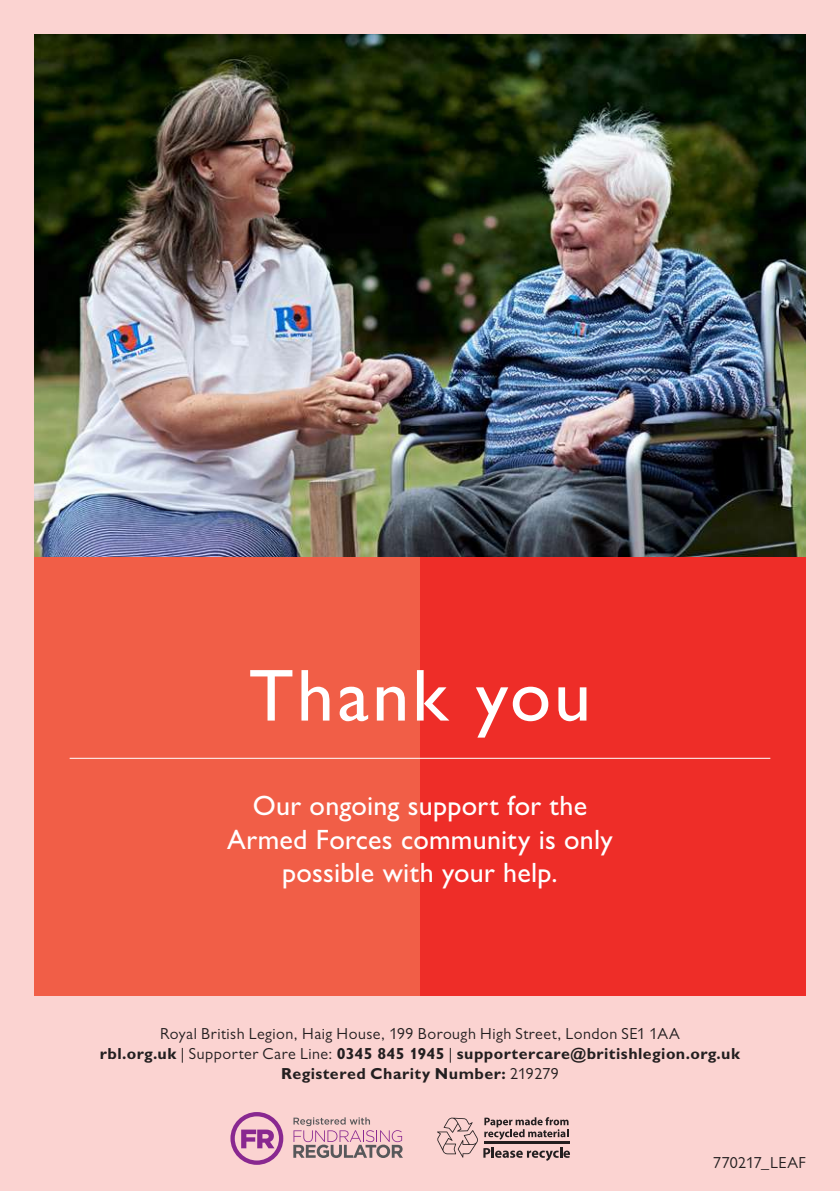
<style>
.page{position:relative;width:840px;height:1191px;background:#fff}
.page>*{position:absolute;margin:0;border:0;box-sizing:border-box;transform-origin:0 0}
.t1{font:500 74px "Gill Sans MT Pro RBL";letter-spacing:.04em;color:#fff}
.t2{font:500 28px/33.6px "Gill Sans MT Pro RBL";letter-spacing:.01em;color:#fff;text-align:center}
.t3{font:16px/20px "Gill Sans MT Pro RBL";letter-spacing:.03em;color:#231f20;text-align:center}
.s1{font-weight:700}
</style>
<div class="page">
<div style="left:0;top:0;width:839px;height:1191px;background:#fbd3d1"></div>
<div style="left:34px;top:556px;width:386px;height:440px;background:#f15e47"></div>
<div style="left:420px;top:556px;width:385px;height:440px;background:#ee2d28"></div>
<hr style="left:70px;top:758px;width:699px;height:1px;background:#fff">
<svg style="left:230px;top:1112px;width:53px;height:52px"></svg>
<svg style="left:293px;top:1117px;width:110px;height:41px"></svg>
<svg style="left:484px;top:1117px;width:84px;height:22px"></svg>
<svg style="left:483px;top:1147px;width:86px;height:13px"></svg>
<svg style="left:437px;top:1117px;width:40px;height:40px"></svg>
<hr style="left:483px;top:1141px;width:86px;height:2px;background:#231f20">
<img style="left:34px;top:34px;width:771px;height:522px">
<h1 class="t1" style="left:249px;top:651px;width:343px">Thank you</h1>
<h2 class="t2" style="left:227px;top:788px;width:387px">Our ongoing support for the<br>Armed Forces community is only possible with your help.</h2>
<p class="t3" style="left:100px;top:1024px;width:641px">Royal British Legion, Haig House, 199 Borough High Street, London SE1 1AA<br><span class="s1">rbl.org.uk</span> | Supporter Care Line: <span class="s1">0345 845 1945</span> | <span class="s1">supportercare@britishlegion.org.uk<br>Registered Charity Number:</span> 219279</p>
<p class="t3" style="left:712px;top:1152px;width:94px">770217_LEAF</p>
</div>
